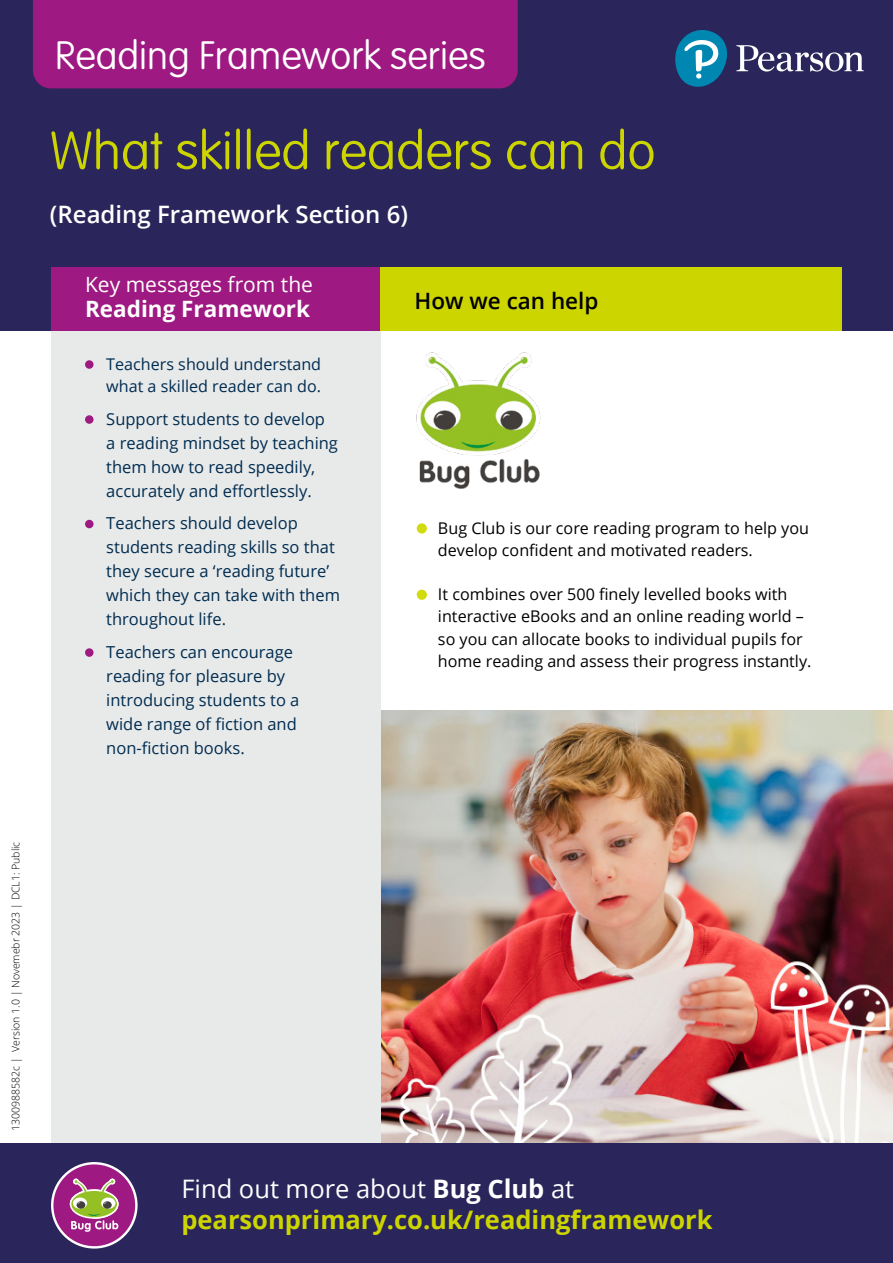
<style>
.page{position:relative;width:893px;height:1263px;background:#fff}
.page>*{position:absolute;margin:0;border:0;box-sizing:border-box;transform-origin:0 0}
.t1{font:100 52.5px "VAG Rounded Std";color:#cdd500}
.R_col_bullets{font:100 39px "VAG Rounded Std";color:#fff}
.t2{font:700 25.5px/31.5px "Open Sans";color:#cdd500}
.t3{font:600 24px "Open Sans";color:#fff}
.t4{font:700 22.5px "Open Sans";color:#fff}
.t5{font:600 22.5px "Open Sans";color:#000}
.t6{font:21px "Open Sans";color:#fff}
.left_col_body{font:16.5px/24px "Open Sans";color:#002c50}
.R_col_bullets-2{font:16.2px/22.5px "Open Sans";color:#000}
.left_col_body-2{font:16.2px/22.5px "Open Sans";color:#002c50}
.t7{font:300 10.5px "Open Sans";color:#000}
.s1{font-weight:400;color:#fff}
.s2{color:#fff}
</style>
<div class="page">
<img style="left:381px;top:711px;width:512px;height:433px">
<div style="left:0;top:0;width:893px;height:330px;background:#2a255a"></div>
<div style="left:51px;top:282px;width:330px;height:884px;background:#e8e9e9"></div>
<div style="left:51px;top:267px;width:330px;height:63px;background:#9e1981"></div>
<div style="left:381px;top:267px;width:461px;height:63px;background:#cdd500"></div>
<div style="left:85px;top:360px;width:9px;height:9px;background:#9e1981;border-radius:50%"></div>
<div style="left:85px;top:415px;width:9px;height:9px;background:#9e1981;border-radius:50%"></div>
<div style="left:85px;top:520px;width:9px;height:8px;background:#9e1981;border-radius:50%"></div>
<div style="left:85px;top:648px;width:9px;height:9px;background:#9e1981;border-radius:50%"></div>
<div style="left:0;top:1144px;width:893px;height:119px;background:#2a255a"></div>
<div style="left:52px;top:1163px;width:84px;height:84px;background:#9e1981;border-radius:50%"></div>
<div style="left:51px;top:1162px;width:87px;height:86px;border:2px solid #fff;border-radius:50%"></div>
<svg style="left:70px;top:1178px;width:49px;height:54px"></svg>
<svg style="left:675px;top:30px;width:189px;height:57px"></svg>
<div style="left:33px;top:0;width:485px;height:88px;background:#9e1981"></div>
<div style="left:417px;top:523px;width:10px;height:10px;background:#d2db0e;border-radius:50%"></div>
<div style="left:417px;top:590px;width:10px;height:10px;background:#d2db0e;border-radius:50%"></div>
<img style="left:416px;top:352px;width:125px;height:137px">
<p class="R_col_bullets" style="left:55px;top:33px;width:432px">Reading Framework series</p>
<p class="t1" style="left:50px;top:121px;width:607px">What skilled readers can do</p>
<p class="t3" style="left:50px;top:198px;width:360px">(Reading Framework Section 6)</p>
<p class="t6" style="left:85px;top:270px;width:229px">Key messages from the</p>
<p class="t4" style="left:85px;top:293px;width:227px">Reading Framework</p>
<p class="t5" style="left:415px;top:285px;width:185px">How we can help</p>
<p class="left_col_body-2" style="left:106px;top:352px;width:216px">Teachers should understand what a skilled reader can do.</p>
<p class="left_col_body" style="left:106px;top:406px;width:233px">Support students to develop a reading mindset by teaching them how to read speedily, accurately and effortlessly.</p>
<p class="left_col_body" style="left:106px;top:511px;width:235px">Teachers should develop students reading skills so that they secure a ‘reading future’ which they can take with them throughout life.</p>
<p class="left_col_body" style="left:106px;top:639px;width:195px">Teachers can encourage reading for pleasure by introducing students to a wide range of fiction and non-fiction books.</p>
<p class="R_col_bullets-2" style="left:438px;top:516px;width:372px">Bug Club is our core reading program to help you develop confident and motivated readers.</p>
<p class="R_col_bullets-2" style="left:438px;top:582px;width:375px">It combines over 500 finely levelled books with interactive eBooks and an online reading world – so you can allocate books to individual pupils for home reading and assess their progress instantly.</p>
<p class="t7" style="left:9px;top:1131px;width:291px;rotate:-90deg">1300988582c | Version 1.0 | Novemebr 2023 | DCL1: Public</p>
<p class="t2" style="left:181px;top:1172px;width:533px"><span class="s1">Find out more about</span> <span class="s2">Bug Club</span> <span class="s1">at </span>pearsonprimary.co.uk/readingframework</p>
</div>
